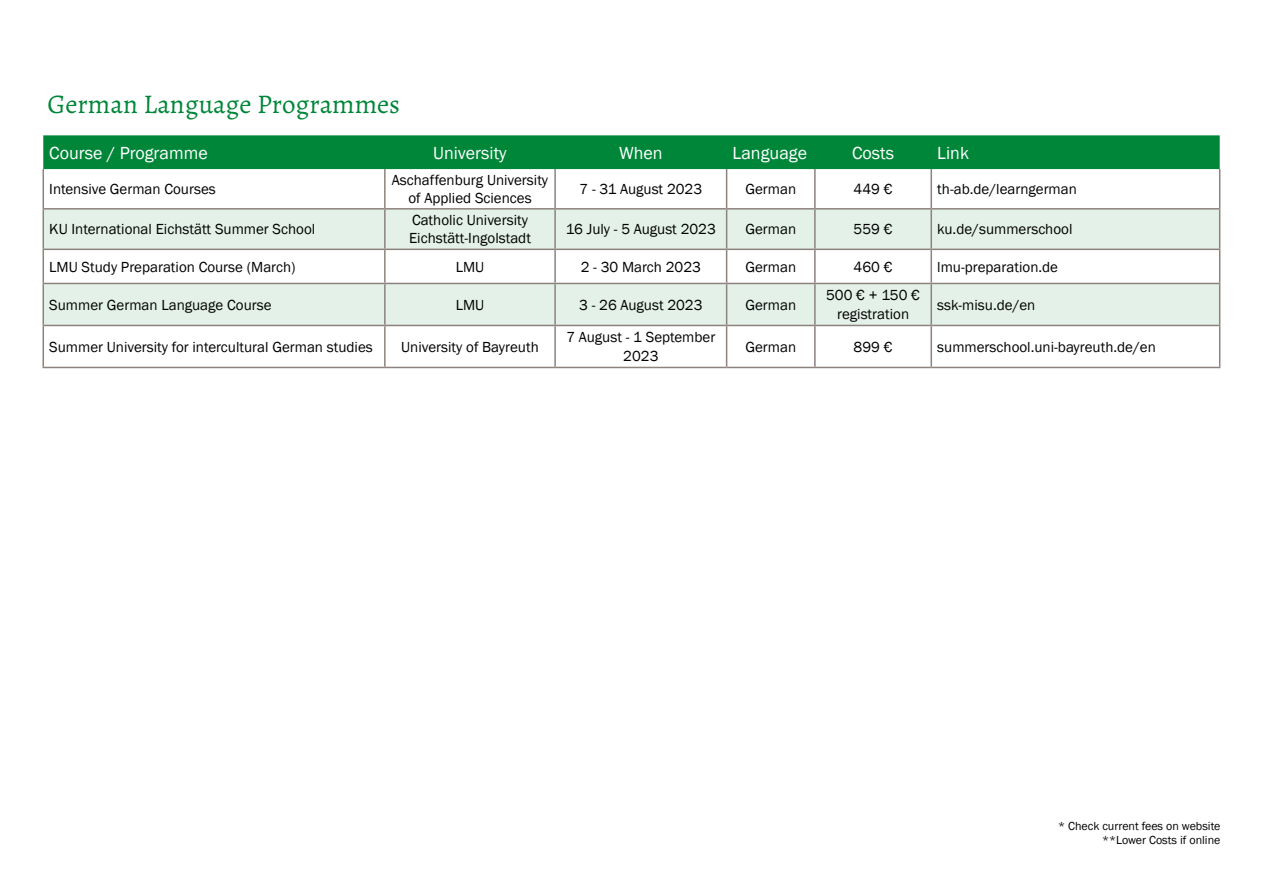
<style>
.page{position:relative;width:1263px;height:893px;background:#fff}
.page>*{position:absolute;margin:0;border:0;box-sizing:border-box;transform-origin:0 0}
.t1{font:27px "Alegreya";color:#008639}
.t2{font:18px "Franklin Gothic";color:#fff}
.t3{font:15px/18px "Franklin Gothic";color:#000;text-align:center}
.t4{font:12px/14.4px "Franklin Gothic";color:#000;text-align:right}
</style>
<div class="page">
<div style="left:43px;top:135px;width:1177px;height:34px;background:#008639"></div>
<svg style="left:44px;top:210px;width:1175px;height:115px;fill:#e3f1e8"></svg>
<hr style="left:43px;top:169px;width:1px;height:39px;background:#8c827e">
<hr style="left:384px;top:169px;width:2px;height:39px;background:#8c827e">
<hr style="left:554px;top:169px;width:2px;height:39px;background:#8c827e">
<hr style="left:726px;top:169px;width:1px;height:39px;background:#8c827e">
<hr style="left:814px;top:169px;width:2px;height:39px;background:#8c827e">
<hr style="left:930px;top:169px;width:2px;height:39px;background:#8c827e">
<hr style="left:1219px;top:169px;width:1px;height:39px;background:#8c827e">
<hr style="left:43px;top:208px;width:342px;height:2px;background:#8c827e">
<hr style="left:43px;top:210px;width:1px;height:39px;background:#8c827e">
<hr style="left:385px;top:208px;width:170px;height:2px;background:#8c827e">
<hr style="left:384px;top:210px;width:2px;height:39px;background:#8c827e">
<hr style="left:555px;top:208px;width:172px;height:2px;background:#8c827e">
<hr style="left:554px;top:210px;width:2px;height:39px;background:#8c827e">
<hr style="left:727px;top:208px;width:88px;height:2px;background:#8c827e">
<hr style="left:726px;top:210px;width:1px;height:39px;background:#8c827e">
<hr style="left:815px;top:208px;width:116px;height:2px;background:#8c827e">
<hr style="left:814px;top:210px;width:2px;height:39px;background:#8c827e">
<hr style="left:931px;top:208px;width:289px;height:2px;background:#8c827e">
<hr style="left:930px;top:210px;width:2px;height:39px;background:#8c827e">
<hr style="left:1219px;top:210px;width:1px;height:39px;background:#8c827e">
<hr style="left:43px;top:249px;width:342px;height:1px;background:#8c827e">
<hr style="left:43px;top:250px;width:1px;height:33px;background:#8c827e">
<hr style="left:385px;top:249px;width:170px;height:1px;background:#8c827e">
<hr style="left:384px;top:250px;width:2px;height:33px;background:#8c827e">
<hr style="left:555px;top:249px;width:172px;height:1px;background:#8c827e">
<hr style="left:554px;top:250px;width:2px;height:33px;background:#8c827e">
<hr style="left:727px;top:249px;width:88px;height:1px;background:#8c827e">
<hr style="left:726px;top:250px;width:1px;height:33px;background:#8c827e">
<hr style="left:815px;top:249px;width:116px;height:1px;background:#8c827e">
<hr style="left:814px;top:250px;width:2px;height:33px;background:#8c827e">
<hr style="left:931px;top:249px;width:289px;height:1px;background:#8c827e">
<hr style="left:930px;top:250px;width:2px;height:33px;background:#8c827e">
<hr style="left:1219px;top:250px;width:1px;height:33px;background:#8c827e">
<hr style="left:43px;top:283px;width:342px;height:1px;background:#8c827e">
<hr style="left:43px;top:284px;width:1px;height:41px;background:#8c827e">
<hr style="left:385px;top:283px;width:170px;height:1px;background:#8c827e">
<hr style="left:384px;top:284px;width:2px;height:41px;background:#8c827e">
<hr style="left:555px;top:283px;width:172px;height:1px;background:#8c827e">
<hr style="left:554px;top:284px;width:2px;height:41px;background:#8c827e">
<hr style="left:727px;top:283px;width:88px;height:1px;background:#8c827e">
<hr style="left:726px;top:284px;width:1px;height:41px;background:#8c827e">
<hr style="left:815px;top:283px;width:116px;height:1px;background:#8c827e">
<hr style="left:814px;top:284px;width:2px;height:41px;background:#8c827e">
<hr style="left:931px;top:283px;width:289px;height:1px;background:#8c827e">
<hr style="left:930px;top:284px;width:2px;height:41px;background:#8c827e">
<hr style="left:1219px;top:284px;width:1px;height:41px;background:#8c827e">
<hr style="left:43px;top:325px;width:342px;height:1px;background:#8c827e">
<hr style="left:43px;top:326px;width:1px;height:41px;background:#8c827e">
<hr style="left:385px;top:325px;width:170px;height:1px;background:#8c827e">
<hr style="left:384px;top:326px;width:2px;height:41px;background:#8c827e">
<hr style="left:555px;top:325px;width:172px;height:1px;background:#8c827e">
<hr style="left:554px;top:326px;width:2px;height:41px;background:#8c827e">
<hr style="left:727px;top:325px;width:88px;height:1px;background:#8c827e">
<hr style="left:726px;top:326px;width:1px;height:41px;background:#8c827e">
<hr style="left:815px;top:325px;width:116px;height:1px;background:#8c827e">
<hr style="left:814px;top:326px;width:2px;height:41px;background:#8c827e">
<hr style="left:931px;top:325px;width:289px;height:1px;background:#8c827e">
<hr style="left:930px;top:326px;width:2px;height:41px;background:#8c827e">
<hr style="left:1219px;top:326px;width:1px;height:41px;background:#8c827e">
<hr style="left:43px;top:367px;width:342px;height:1px;background:#8c827e">
<hr style="left:385px;top:367px;width:170px;height:1px;background:#8c827e">
<hr style="left:555px;top:367px;width:172px;height:1px;background:#8c827e">
<hr style="left:727px;top:367px;width:88px;height:1px;background:#8c827e">
<hr style="left:815px;top:367px;width:116px;height:1px;background:#8c827e">
<hr style="left:931px;top:367px;width:289px;height:1px;background:#8c827e">
<h1 class="t1" style="left:48px;top:87px;width:354px">German Language Programmes</h1>
<p class="t2" style="left:49px;top:141px;width:160px">Course / Programme</p>
<p class="t2" style="left:433px;top:141px;width:75px">University</p>
<p class="t2" style="left:619px;top:141px;width:45px">When</p>
<p class="t2" style="left:733px;top:141px;width:76px">Language</p>
<p class="t2" style="left:852px;top:141px;width:44px">Costs</p>
<p class="t2" style="left:937px;top:141px;width:33px">Link</p>
<p class="t3" style="left:49px;top:180px;width:168px">Intensive German Courses</p>
<p class="t3" style="left:392px;top:171px;width:158px">Aschaffenburg University of Applied Sciences</p>
<p class="t3" style="left:580px;top:180px;width:124px">7 - 31 August 2023</p>
<p class="t3" style="left:745px;top:180px;width:52px">German</p>
<p class="t3" style="left:853px;top:180px;width:41px">449 €</p>
<p class="t3" style="left:937px;top:180px;width:141px">th-ab.de/learngerman</p>
<p class="t3" style="left:49px;top:221px;width:267px">KU International Eichstätt Summer School</p>
<p class="t3" style="left:409px;top:212px;width:123px;text-align:left">Catholic University<br>Eichstätt-Ingolstadt</p>
<p class="t3" style="left:566px;top:221px;width:151px">16 July - 5 August 2023</p>
<p class="t3" style="left:745px;top:221px;width:52px">German</p>
<p class="t3" style="left:854px;top:221px;width:40px">559 €</p>
<p class="t3" style="left:937px;top:221px;width:137px">ku.de/summerschool</p>
<p class="t3" style="left:49px;top:258px;width:248px">LMU Study Preparation Course (March)</p>
<p class="t3" style="left:456px;top:258px;width:30px">LMU</p>
<p class="t3" style="left:581px;top:258px;width:122px">2 - 30 March 2023</p>
<p class="t3" style="left:745px;top:258px;width:52px">German</p>
<p class="t3" style="left:854px;top:258px;width:40px">460 €</p>
<p class="t3" style="left:937px;top:258px;width:122px">lmu-preparation.de</p>
<p class="t3" style="left:49px;top:296px;width:224px">Summer German Language Course</p>
<p class="t3" style="left:456px;top:296px;width:30px">LMU</p>
<p class="t3" style="left:579px;top:296px;width:125px">3 - 26 August 2023</p>
<p class="t3" style="left:745px;top:296px;width:52px">German</p>
<p class="t3" style="left:826px;top:286px;width:95px;line-height:19.5px">500 € + 150 € registration</p>
<p class="t3" style="left:937px;top:296px;width:100px">ssk-misu.de/en</p>
<p class="t3" style="left:49px;top:338px;width:325px">Summer University for intercultural German studies</p>
<p class="t3" style="left:401px;top:338px;width:139px">University of Bayreuth</p>
<p class="t3" style="left:566px;top:328px;width:150px;line-height:19.5px">7 August - 1 September<br>2023</p>
<p class="t3" style="left:745px;top:338px;width:52px">German</p>
<p class="t3" style="left:854px;top:338px;width:40px">899 €</p>
<p class="t3" style="left:937px;top:338px;width:220px">summerschool.uni-bayreuth.de/en</p>
<p class="t4" style="left:1058px;top:819px;width:164px">* Check current fees on website **Lower Costs if online</p>
</div>
